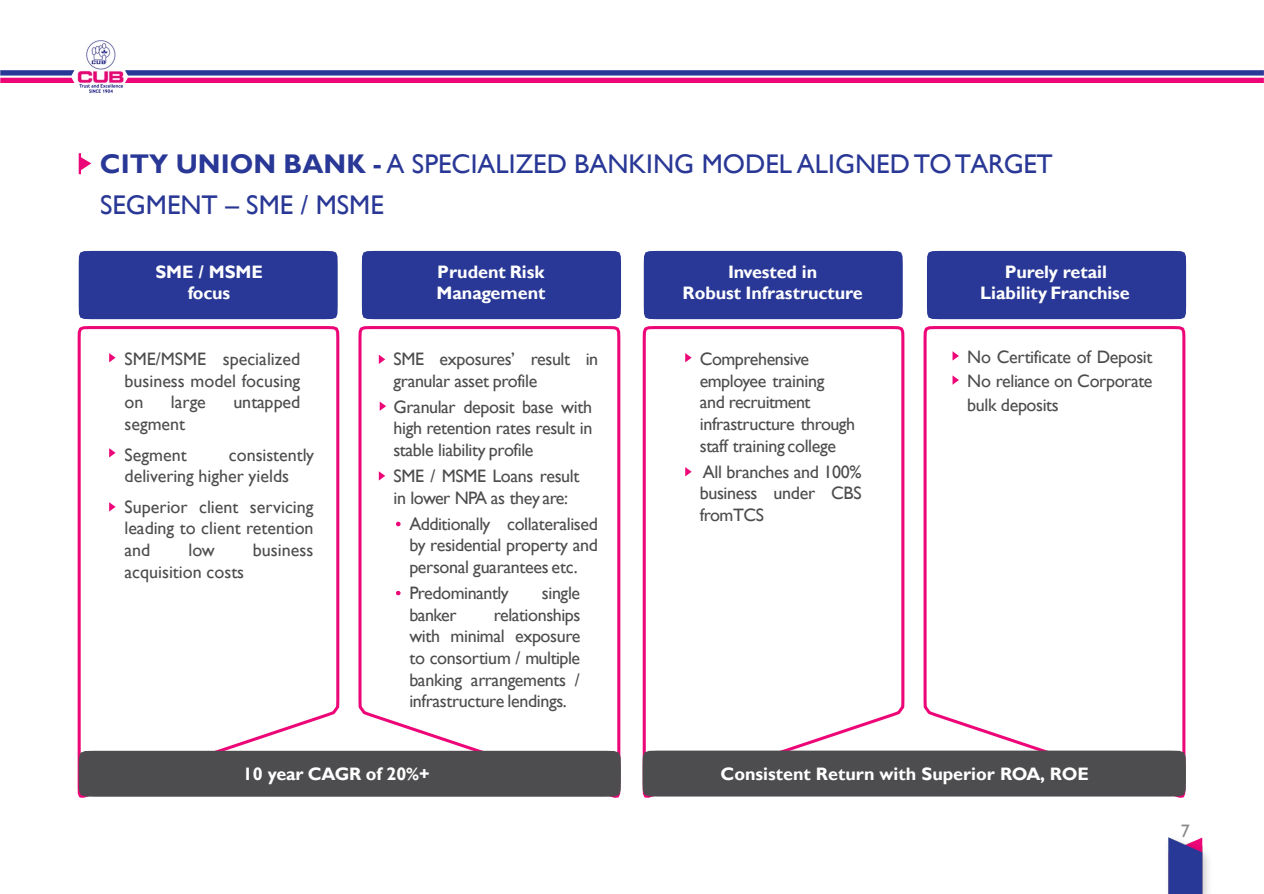
<style>
.page{position:relative;width:1264px;height:894px;background:#fff}
.page>*{position:absolute;margin:0;border:0;box-sizing:border-box;transform-origin:0 0}
.t1{font:27px/40.5px "Gill Sans";color:#293896}
.t2{font:18px/21.6px "Gill Sans";letter-spacing:-.02em;color:#4d4d4f;text-align:justify}
.t3{font:700 18px/21.6px "Gill Sans";letter-spacing:-.005em;color:#fff;text-align:center}
.t4{font:18px/21.6px "Gill Sans";color:#4d4d4f}
.t5{font:18px "Gill Sans";color:#898989}
.s1{font-weight:700}
</style>
<div class="page">
<div style="left:362px;top:251px;width:259px;height:68px;background:#293896"></div>
<div style="left:927px;top:251px;width:258px;height:68px;background:#293896"></div>
<svg style="left:77px;top:326px;width:264px;height:472px"></svg>
<svg style="left:642px;top:326px;width:263px;height:472px"></svg>
<svg style="left:357px;top:326px;width:264px;height:472px"></svg>
<svg style="left:921px;top:326px;width:265px;height:472px"></svg>
<hr style="left:79px;top:153px;width:2px;height:21px;background:#ed0677">
<svg style="left:81px;top:156px;width:10px;height:15px"></svg>
<div style="left:79px;top:251px;width:258px;height:68px;background:#293896"></div>
<div style="left:643px;top:251px;width:259px;height:68px;background:#293896"></div>
<div style="left:79px;top:750px;width:541px;height:46px;background:#4d4d4f"></div>
<div style="left:642px;top:750px;width:543px;height:46px;background:#4d4d4f"></div>
<svg style="left:109px;top:353px;width:6px;height:9px"></svg>
<svg style="left:109px;top:448px;width:6px;height:9px"></svg>
<svg style="left:109px;top:502px;width:6px;height:9px"></svg>
<svg style="left:379px;top:354px;width:6px;height:10px"></svg>
<svg style="left:379px;top:471px;width:6px;height:9px"></svg>
<svg style="left:396px;top:521px;width:4px;height:5px"></svg>
<svg style="left:396px;top:590px;width:4px;height:5px"></svg>
<svg style="left:685px;top:353px;width:6px;height:9px"></svg>
<svg style="left:685px;top:467px;width:6px;height:9px"></svg>
<svg style="left:952px;top:351px;width:6px;height:9px"></svg>
<svg style="left:952px;top:375px;width:6px;height:9px"></svg>
<img style="left:1168px;top:837px;width:41px;height:56px">
<img style="left:0;top:71px;width:1263px;height:12px">
<img style="left:77px;top:40px;width:46px;height:53px">
<svg style="left:379px;top:401px;width:7px;height:10px"></svg>
<p class="t1" style="left:100px;top:144px;width:954px"><span class="s1">CITY UNION BANK -</span> A SPECIALIZED BANKING MODEL ALIGNEDTOTARGET<br>SEGMENT – SME / MSME</p>
<p class="t3" style="left:155px;top:261px;width:109px">SME / MSME</p>
<p class="t3" style="left:188px;top:283px;width:44px">focus</p>
<p class="t2" style="left:124px;top:348px;width:177px">SME/MSME specialized business model focusing on</p>
<p class="t2" style="left:171px;top:391px;width:36px">large</p>
<p class="t2" style="left:233px;top:391px;width:68px">untapped</p>
<p class="t4" style="left:124px;top:413px;width:62px">segment</p>
<p class="t4" style="left:124px;top:444px;width:64px">Segment</p>
<p class="t4" style="left:124px;top:444px;width:191px;text-indent:104px">consistently delivering higher yields</p>
<p class="t2" style="left:124px;top:496px;width:190px">Superior client servicing leading to client retention and</p>
<p class="t2" style="left:189px;top:539px;width:28px">low</p>
<p class="t4" style="left:253px;top:539px;width:62px">business</p>
<p class="t4" style="left:124px;top:561px;width:121px">acquisition costs</p>
<p class="t3" style="left:436px;top:261px;width:110px;text-align:left">Prudent Risk<br>Management</p>
<p class="t3" style="left:979px;top:261px;width:151px">Purely retail<br>Liability Franchise</p>
<p class="t3" style="left:682px;top:261px;width:182px">Invested in<br>Robust Infrastructure</p>
<p class="t2" style="left:393px;top:348px;width:206px">SME exposures’ result in granular asset profile</p>
<p class="t2" style="left:393px;top:396px;width:200px">Granular deposit base with high retention rates result in stable liability profile</p>
<p class="t2" style="left:393px;top:465px;width:187px">SME / MSME Loans result in lower NPA as they are:</p>
<p class="t2" style="left:409px;top:513px;width:190px">Additionally collateralised by residential property and personal guarantees etc.</p>
<p class="t2" style="left:409px;top:582px;width:101px">Predominantly</p>
<p class="t2" style="left:542px;top:582px;width:40px">single</p>
<p class="t2" style="left:409px;top:604px;width:49px">banker</p>
<p class="t2" style="left:409px;top:604px;width:172px;text-indent:84px">relationships with minimal exposure to consortium / multiple banking arrangements / infrastructure lendings.</p>
<p class="t2" style="left:699px;top:348px;width:126px;text-align:left">Comprehensive employee training and recruitment</p>
<p class="t2" style="left:699px;top:413px;width:157px">infrastructure through staff training college</p>
<p class="t2" style="left:699px;top:461px;width:163px">All branches and 100% business under CBS fromTCS</p>
<p class="t2" style="left:966px;top:346px;width:187px;line-height:23.7px">No Certificate of Deposit No reliance on Corporate bulk deposits</p>
<p class="t3" style="left:243px;top:763px;width:188px">10 year CAGR of 20%+</p>
<p class="t3" style="left:720px;top:763px;width:370px">Consistent Return with Superior ROA, ROE</p>
<p class="t5" style="left:1180px;top:819px;width:10px">7</p>
</div>
